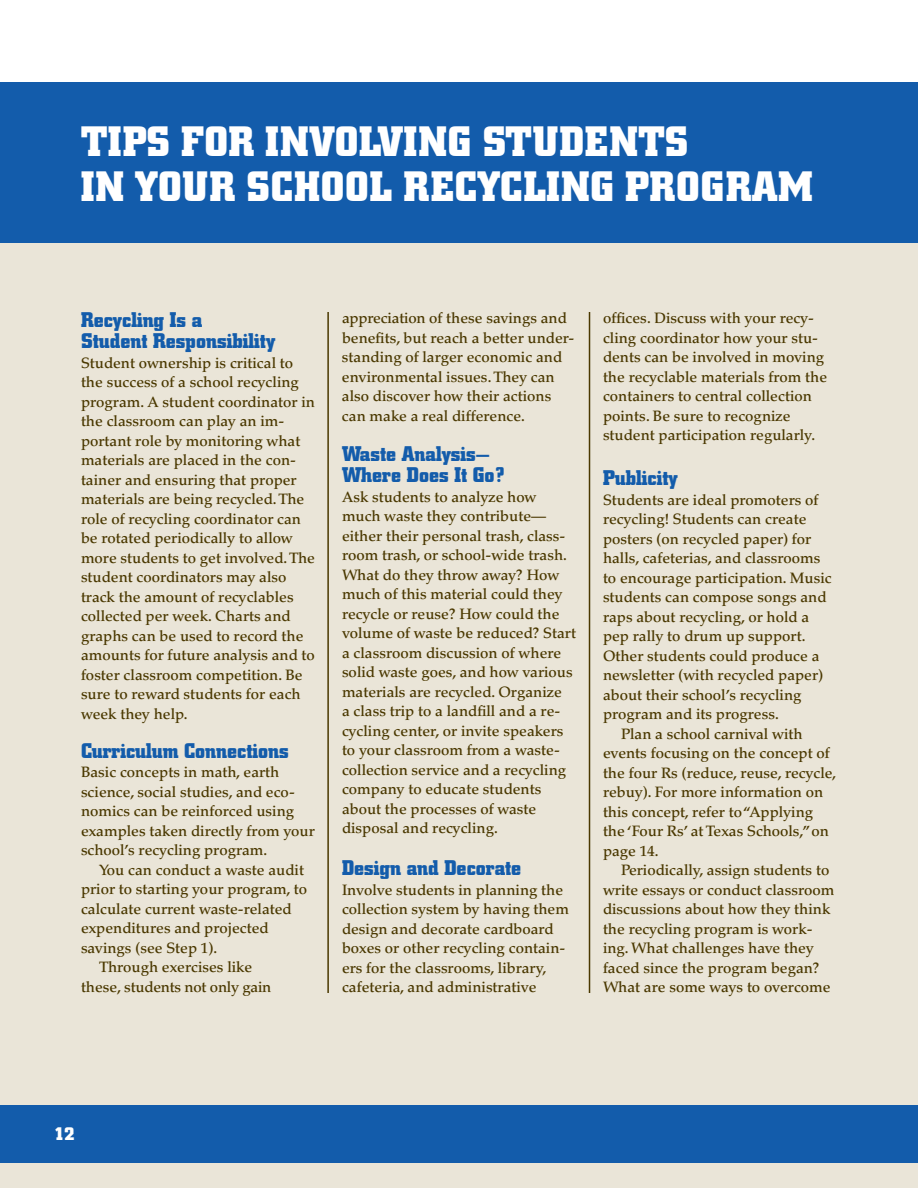
<style>
.page{position:relative;width:918px;height:1188px;background:#fff}
.page>*{position:absolute;margin:0;border:0;box-sizing:border-box;transform-origin:0 0}
.t1{font:700 42px/45px "City";letter-spacing:.02em;color:#fff}
.t2{font:700 21px/21px "City";color:#135cab}
.t3{font:700 18px "City";color:#fff}
.body{font:500 15px/19.5px "Palatino";color:#4a3800}
</style>
<div class="page">
<div style="left:0;top:242px;width:918px;height:946px;background:#eae5d8"></div>
<hr style="left:589px;top:224px;width:1px;height:890px;background:#4a3800">
<hr style="left:327px;top:159px;width:2px;height:955px;background:#4a3800">
<div style="left:263px;top:993px;width:353px;height:150px;background:#eae5d8"></div>
<div style="left:309px;top:143px;width:293px;height:169px;background:#eae5d8"></div>
<div style="left:0;top:1105px;width:918px;height:57px;background:#135cab"></div>
<div style="left:0;top:82px;width:918px;height:160px;background:#135cab"></div>
<h1 class="t1" style="left:81px;top:119px;width:733px">TIPS FOR INVOLVING STUDENTS<br>IN YOUR SCHOOL RECYCLING PROGRAM</h1>
<h2 class="t2" style="left:81px;top:310px;width:196px">Recycling Is a<br>Student Responsibility</h2>
<p class="body" style="left:81px;top:353px;width:235px">Student ownership is critical to the success of a school recycling program. A student coordinator in the classroom can play an im&shy;portant role by monitoring what materials are placed in the con&shy;tainer and ensuring that proper materials are being recycled. The role of recycling coordinator can be rotated periodically to allow more students to get involved. The student coordinators may also track the amount of recyclables collected per week. Charts and graphs can be used to record the amounts for future analysis and to foster classroom competition. Be sure to reward students for each week they help.</p>
<h2 class="t2" style="left:81px;top:740px;width:209px">Curriculum Connections</h2>
<p class="body" style="left:81px;top:763px;width:235px">Basic concepts in math, earth science, social studies, and eco&shy;nomics can be reinforced using examples taken directly from your school’s recycling program.</p>
<p class="body" style="left:81px;top:860px;width:228px;text-indent:18px">You can conduct a waste audit prior to starting your program, to calculate current waste-related expenditures and projected savings (see Step 1).</p>
<p class="body" style="left:81px;top:958px;width:192px;text-align:center">Through exercises like these, students not only gain</p>
<p class="body" style="left:342px;top:308px;width:234px">appreciation of these savings and benefits, but reach a better under&shy;standing of larger economic and environmental issues. They can also discover how their actions can make a real difference.</p>
<h2 class="t2" style="left:342px;top:444px;width:164px">Waste Analysis—<br>Where Does It Go?</h2>
<p class="body" style="left:342px;top:487px;width:236px">Ask students to analyze how much waste they contribute— either their personal trash, class&shy;room trash, or school-wide trash.<br>What do they throw away? How much of this material could they recycle or reuse? How could the volume of waste be reduced? Start a classroom discussion of where solid waste goes, and how various materials are recycled. Organize<br>a class trip to a landfill and a re&shy;cycling center, or invite speakers to your classroom from a waste&shy;collection service and a recycling company to educate students about the processes of waste disposal and recycling.</p>
<h2 class="t2" style="left:342px;top:858px;width:181px">Design and Decorate</h2>
<p class="body" style="left:342px;top:880px;width:228px">Involve students in planning the collection system by having them design and decorate cardboard boxes or other recycling contain&shy;ers for the classrooms, library, cafeteria, and administrative</p>
<p class="body" style="left:603px;top:308px;width:226px">offices. Discuss with your recy&shy;cling coordinator how your stu&shy;dents can be involved in moving the recyclable materials from the containers to central collection points. Be sure to recognize student participation regularly.</p>
<h2 class="t2" style="left:603px;top:468px;width:76px">Publicity</h2>
<p class="body" style="left:603px;top:490px;width:230px">Students are ideal promoters of recycling! Students can create posters (on recycled paper) for halls, cafeterias, and classrooms to encourage participation. Music students can compose songs and raps about recycling, or hold a pep rally to drum up support.<br>Other students could produce a newsletter (with recycled paper) about their school’s recycling program and its progress.</p>
<p class="body" style="left:603px;top:724px;width:235px;text-indent:18px">Plan a school carnival with events focusing on the concept of the four Rs (reduce, reuse, recycle, rebuy). For more information on this concept, refer to “Applying the ‘Four Rs’ at Texas Schools,” on page 14.</p>
<p class="body" style="left:603px;top:860px;width:233px;text-indent:18px">Periodically, assign students to write essays or conduct classroom discussions about how they think the recycling program is work&shy;ing. What challenges have they faced since the program began?<br>What are some ways to overcome</p>
<p class="t3" style="left:54px;top:1124px;width:22px">12</p>
</div>
